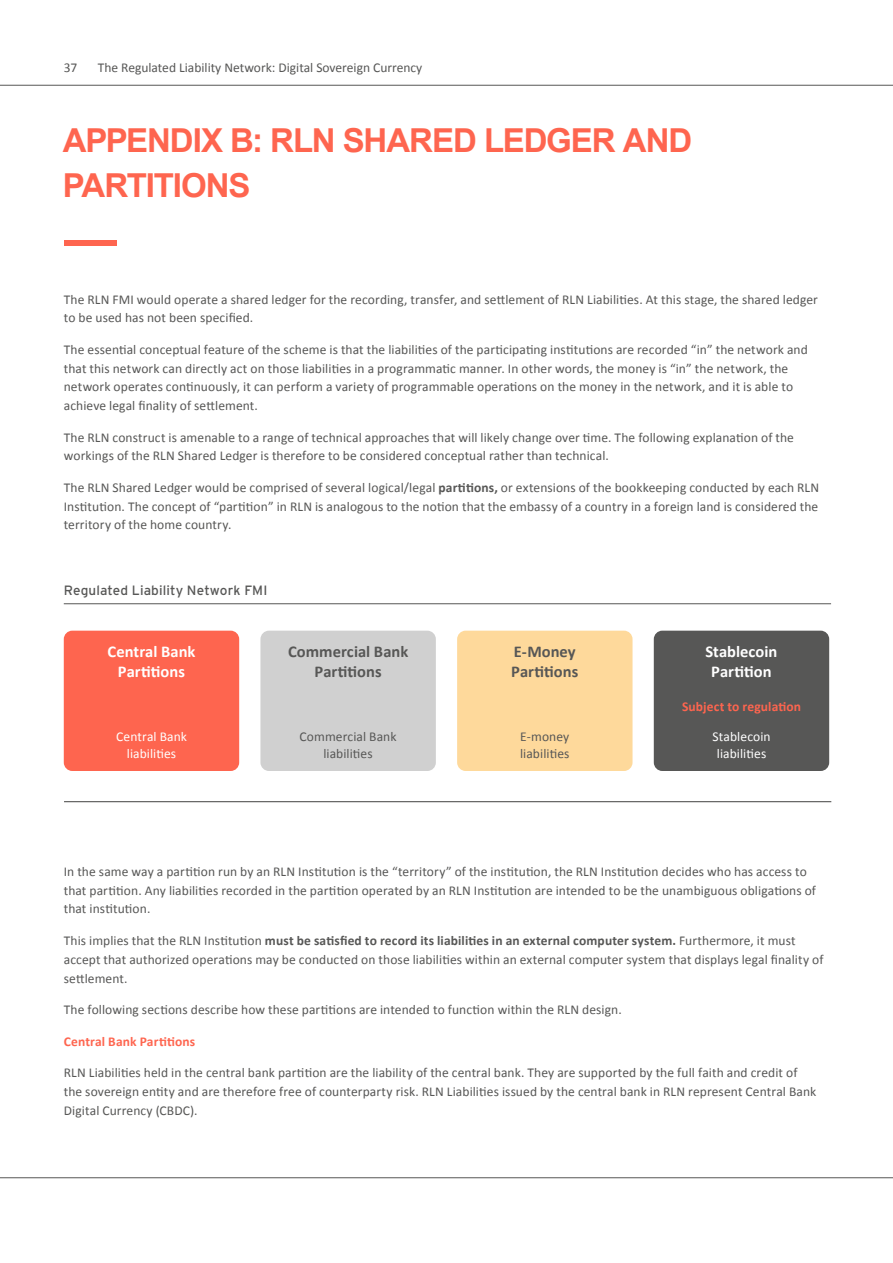
<style>
.page{position:relative;width:893px;height:1263px;background:#fff}
.page>*{position:absolute;margin:0;border:0;box-sizing:border-box;transform-origin:0 0}
.t1{font:700 33px/45px "Arial";letter-spacing:-.035em;color:#fe654f}
.t2{font:700 16.5px/19.8px "Calibri";color:#575756;text-align:center}
.t3{font:700 16.5px/19.8px "Calibri";color:#fff;text-align:center}
.t4{font:13.5px/18.8px "Calibri";letter-spacing:.005em;color:#575756}
.t5{font:13.5px/16.2px "Calibri";letter-spacing:.005em;color:#fff;text-align:center}
.t6{font:700 13.5px "Calibri";letter-spacing:.01em;color:#fe654f}
.t7{font:13.5px "Interstate";letter-spacing:.01em;color:#575756}
.s1{font-weight:700}
</style>
<div class="page">
<hr style="left:0;top:1177px;width:893px;height:1px;background:#575756">
<hr style="left:0;top:85px;width:893px;height:1px;background:#575756">
<div style="left:64px;top:241px;width:53px;height:5px;background:#fe654f"></div>
<hr style="left:64px;top:603px;width:767px;height:1px;background:#575756">
<hr style="left:64px;top:801px;width:767px;height:1px;background:#575756">
<div style="left:64px;top:631px;width:175px;height:140px;background:#fe654f;border-radius:9px"></div>
<div style="left:260px;top:631px;width:176px;height:140px;background:#d0d0d0;border-radius:9px"></div>
<div style="left:457px;top:631px;width:175px;height:140px;background:#fed99b;border-radius:9px"></div>
<div style="left:654px;top:631px;width:175px;height:140px;background:#575756;border-radius:9px"></div>
<p class="t4" style="left:64px;top:57px;width:15px">37</p>
<p class="t4" style="left:98px;top:57px;width:326px">The Regulated Liability Network: Digital Sovereign Currency</p>
<h1 class="t1" style="left:63px;top:119px;width:631px">APPENDIX B: RLN SHARED LEDGER AND<br>PARTITIONS</h1>
<p class="t4" style="left:64px;top:289px;width:756px">The RLN FMI would operate a shared ledger for the recording, transfer, and settlement of RLN Liabilities. At this stage, the shared ledger to be used has not been specified.</p>
<p class="t4" style="left:64px;top:340px;width:746px">The essential conceptual feature of the scheme is that the liabilities of the participating institutions are recorded “in” the network and that this network can directly act on those liabilities in a programmatic manner. In other words, the money is “in” the network, the network operates continuously, it can perform a variety of programmable operations on the money in the network, and it is able to achieve legal finality of settlement.</p>
<p class="t4" style="left:64px;top:427px;width:732px">The RLN construct is amenable to a range of technical approaches that will likely change over time. The following explanation of the workings of the RLN Shared Ledger is therefore to be considered conceptual rather than technical.</p>
<p class="t4" style="left:64px;top:478px;width:757px;text-align:justify">The RLN Shared Ledger would be comprised of several logical/legal <span class="s1">partitions,</span> or extensions of the bookkeeping conducted by each RLN Institution. The concept of “partition” in RLN is analogous to the notion that the embassy of a country in a foreign land is considered the territory of the home country.</p>
<p class="t7" style="left:64px;top:582px;width:205px">Regulated Liability Network FMI</p>
<p class="t3" style="left:108px;top:641px;width:89px">Central Bank<br>Partitions</p>
<p class="t2" style="left:288px;top:641px;width:122px">Commercial Bank<br>Partitions</p>
<p class="t2" style="left:511px;top:641px;width:69px;text-align:left">E-Money<br>Partitions</p>
<p class="t3" style="left:706px;top:641px;width:73px">Stablecoin<br>Partition</p>
<p class="t6" style="left:682px;top:696px;width:121px">Subject to regulation</p>
<p class="t5" style="left:116px;top:728px;width:72px">Central Bank liabilities</p>
<p class="t4" style="left:299px;top:728px;width:99px;line-height:16.2px;text-align:center">Commercial Bank liabilities</p>
<p class="t4" style="left:520px;top:728px;width:51px;line-height:16.2px">E-money liabilities</p>
<p class="t5" style="left:713px;top:728px;width:59px">Stablecoin liabilities</p>
<p class="t4" style="left:64px;top:862px;width:754px">In the same way a partition run by an RLN Institution is the “territory” of the institution, the RLN Institution decides who has access to that partition. Any liabilities recorded in the partition operated by an RLN Institution are intended to be the unambiguous obligations of that institution.</p>
<p class="t4" style="left:64px;top:931px;width:761px">This implies that the RLN Institution <span class="s1">must be satisfied to record its liabilities in an external computer system.</span> Furthermore, it must accept that authorized operations may be conducted on those liabilities within an external computer system that displays legal finality of settlement.</p>
<p class="t4" style="left:64px;top:1000px;width:559px">The following sections describe how these partitions are intended to function within the RLN design.</p>
<p class="t6" style="left:64px;top:1031px;width:133px">Central Bank Partitions</p>
<p class="t4" style="left:64px;top:1063px;width:754px">RLN Liabilities held in the central bank partition are the liability of the central bank. They are supported by the full faith and credit of the sovereign entity and are therefore free of counterparty risk. RLN Liabilities issued by the central bank in RLN represent Central Bank<br>Digital Currency (CBDC).</p>
</div>
